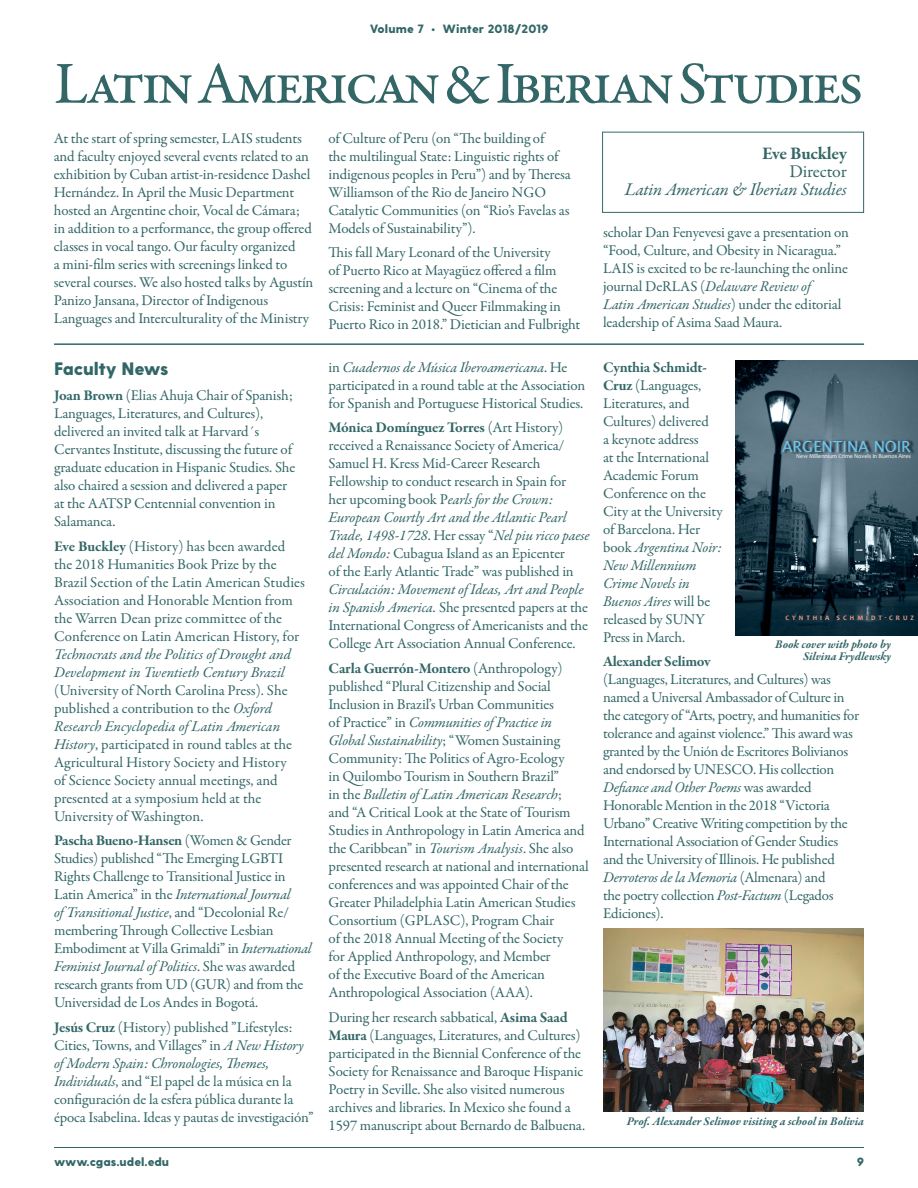
<style>
.page{position:relative;width:918px;height:1188px;background:#fff}
.page>*{position:absolute;margin:0;border:0;box-sizing:border-box;transform-origin:0 0}
.t1{font:500 60px "Garamond Premr Pro";letter-spacing:-.065em;color:#336667}
.t2{font:italic 18px "Garamond Premr Pro";letter-spacing:-.01em;color:#336667}
.t3{font:800 18px "Greycliff CF";letter-spacing:-.01em;color:#336667}
.t4{font:700 18px "Garamond Premr Pro";letter-spacing:-.015em;color:#336667}
.t5{font:18px "Garamond Premr Pro";letter-spacing:-.015em;color:#336667}
.t6{font:15.3px "Lucida Sans Unicode";color:#6bc6f0}
.t7{font:15px/18px "Garamond Premr Pro";letter-spacing:-.01em;color:#336667}
.t8{font:italic 15px/18px "Garamond Premr Pro";letter-spacing:-.005em;color:#336667}
.t9{font:700 15px "Garamond Premr Pro";letter-spacing:-.025em;color:#336667}
.t10{font:italic 700 12px/12px "Garamond Premr Pro";letter-spacing:-.005em;color:#336667;text-align:right}
.t11{font:800 12px "Greycliff CF";color:#336667}
.t12{font:700 6.75px "Candara";letter-spacing:.44em;color:#f7a18f}
.t13{font:6px "Candara";color:#fff}
.s1{font-weight:700}
.s2{font-style:italic}
</style>
<div class="page">
<hr style="left:54px;top:1147px;width:810px;height:1px;background:#336667">
<div style="left:602px;top:132px;width:262px;height:81px;border:1px solid #336667"></div>
<hr style="left:54px;top:343px;width:810px;height:2px;background:#336667">
<img style="left:603px;top:929px;width:261px;height:182px">
<img style="left:735px;top:361px;width:183px;height:275px">
<div style="left:783px;top:439px;width:133px;height:16px;background:#000;opacity:.75"></div>
<p class="t11" style="left:370px;top:21px;width:180px">Volume 7 • Winter 2018/2019</p>
<h1 class="t1" style="left:54px;top:48px;width:812px">Latin American &amp; Iberian Studies</h1>
<p class="t7" style="left:54px;top:129px;width:261px">At the start of spring semester, LAIS students and faculty enjoyed several events related to an exhibition by Cuban artist-in-residence Dashel Hernández. In April the Music Department hosted an Argentine choir, Vocal de Cámara; in addition to a performance, the group offered classes in vocal tango. Our faculty organized<br>a mini-film series with screenings linked to several courses. We also hosted talks by Agustín Panizo Jansana, Director of Indigenous Languages and Interculturality of the Ministry</p>
<p class="t7" style="left:328px;top:129px;width:244px">of Culture of Peru (on “The building of<br>the multilingual State: Linguistic rights of indigenous peoples in Peru”) and by Theresa Williamson of the Rio de Janeiro NGO Catalytic Communities (on “Rio’s Favelas as Models of Sustainability”).</p>
<p class="t7" style="left:328px;top:244px;width:253px">This fall Mary Leonard of the University<br>of Puerto Rico at Mayagüez offered a film screening and a lecture on “Cinema of the Crisis: Feminist and Queer Filmmaking in Puerto Rico in 2018.” Dietician and Fulbright</p>
<p class="t3" style="left:54px;top:358px;width:116px">Faculty News</p>
<p class="t7" style="left:54px;top:387px;width:243px"><span class="s1">Joan Brown</span> (Elias Ahuja Chair of Spanish; Languages, Literatures, and Cultures), delivered an invited talk at Harvard´s Cervantes Institute, discussing the future of graduate education in Hispanic Studies. She also chaired a session and delivered a paper at the AATSP Centennial convention in Salamanca.</p>
<p class="t7" style="left:54px;top:537px;width:252px"><span class="s1">Eve Buckley</span> (History) has been awarded the 2018 Humanities Book Prize by the Brazil Section of the Latin American Studies Association and Honorable Mention from the Warren Dean prize committee of the Conference on Latin American History, for</p>
<p class="t8" style="left:54px;top:646px;width:238px">Technocrats and the Politics of Drought and<br>Development in Twentieth Century Brazil</p>
<p class="t7" style="left:54px;top:681px;width:239px">(University of North Carolina Press). She published a contribution to the <span class="s2">Oxford Research Encyclopedia of Latin American History</span>, participated in round tables at the Agricultural History Society and History of Science Society annual meetings, and presented at a symposium held at the University of Washington.</p>
<p class="t7" style="left:54px;top:832px;width:259px"><span class="s1">Pascha Bueno-Hansen</span> (Women &amp; Gender Studies) published “The Emerging LGBTI Rights Challenge to Transitional Justice in Latin America” in the <span class="s2">International Journal<br>of Transitional Justice</span>, and “Decolonial Re/ membering Through Collective Lesbian Embodiment at Villa Grimaldi” in <span class="s2">International Feminist Journal of Politics</span>. She was awarded research grants from UD (GUR) and from the Universidad de Los Andes in Bogotá.</p>
<p class="t7" style="left:54px;top:1019px;width:261px"><span class="s1">Jesús Cruz</span> (History) published ”Lifestyles:<br>Cities, Towns, and Villages” in <span class="s2">A New History of Modern Spain: Chronologies, Themes, Individuals</span>, and “El papel de la música en la configuración de la esfera pública durante la época Isabelina. Ideas y pautas de investigación”</p>
<p class="t7" style="left:329px;top:358px;width:258px">in <span class="s2">Cuadernos de Música Iberoamericana</span>. He participated in a round table at the Association for Spanish and Portuguese Historical Studies.</p>
<p class="t7" style="left:329px;top:419px;width:262px"><span class="s1">Mónica Domínguez Torres</span> (Art History) received a Renaissance Society of America/ Samuel H. Kress Mid-Career Research Fellowship to conduct research in Spain for<br>her upcoming book P<span class="s2">earls for the Crown:<br>European Courtly Art and the Atlantic Pearl Trade, 1498-1728</span>. Her essay “<span class="s2">Nel piu ricco paese del Mondo:</span> Cubagua Island as an Epicenter<br>of the Early Atlantic Trade” was published in</p>
<p class="t7" style="left:329px;top:581px;width:261px"><span class="s2">Circulación: Movement of Ideas, Art and People in Spanish America.</span> She presented papers at the International Congress of Americanists and the College Art Association Annual Conference.</p>
<p class="t7" style="left:329px;top:660px;width:262px"><span class="s1">Carla Guerrón-Montero</span> (Anthropology) published “Plural Citizenship and Social Inclusion in Brazil’s Urban Communities<br>of Practice” in <span class="s2">Communities of Practice in Global Sustainability</span>; “Women Sustaining Community: The Politics of Agro-Ecology<br>in Quilombo Tourism in Southern Brazil”<br>in the <span class="s2">Bulletin of Latin American Research</span>;<br>and “A Critical Look at the State of Tourism Studies in Anthropology in Latin America and the Caribbean” in <span class="s2">Tourism Analysis</span>. She also presented research at national and international conferences and was appointed Chair of the Greater Philadelphia Latin American Studies Consortium (GPLASC), Program Chair<br>of the 2018 Annual Meeting of the Society<br>for Applied Anthropology, and Member<br>of the Executive Board of the American Anthropological Association (AAA).</p>
<p class="t7" style="left:329px;top:1008px;width:258px">During her research sabbatical, <span class="s1">Asima Saad Maura</span> (Languages, Literatures, and Cultures) participated in the Biennial Conference of the Society for Renaissance and Baroque Hispanic Poetry in Seville. She also visited numerous archives and libraries. In Mexico she found a 1597 manuscript about Bernardo de Balbuena.</p>
<p class="t4" style="left:762px;top:142px;width:86px">Eve Buckley</p>
<p class="t5" style="left:789px;top:160px;width:59px">Director</p>
<p class="t2" style="left:625px;top:178px;width:224px">Latin American &amp; Iberian Studies</p>
<p class="t7" style="left:603px;top:223px;width:248px">scholar Dan Fenyevesi gave a presentation on “Food, Culture, and Obesity in Nicaragua.” LAIS is excited to be re-launching the online journal DeRLAS (<span class="s2">Delaware Review of<br>Latin American Studies</span>) under the editorial leadership of Asima Saad Maura.</p>
<p class="t7" style="left:603px;top:358px;width:121px"><span class="s1">Cynthia Schmidt-<br>Cruz</span> (Languages,<br>Literatures, and<br>Cultures) delivered<br>a keynote address<br>at the International<br>Academic Forum<br>Conference on the<br>City at the University of Barcelona. Her book <span class="s2">Argentina Noir:<br>New Millennium<br>Crime Novels in<br>Buenos Aires</span> will be released by SUNY<br>Press in March.</p>
<p class="t9" style="left:603px;top:652px;width:109px">Alexander Selimov</p>
<p class="t7" style="left:603px;top:671px;width:258px">(Languages, Literatures, and Cultures) was named a Universal Ambassador of Culture in the category of “Arts, poetry, and humanities for tolerance and against violence.” This award was granted by the Unión de Escritores Bolivianos and endorsed by UNESCO. His collection <span class="s2">Defiance and Other Poems</span> was awarded Honorable Mention in the 2018 “Victoria Urbano” Creative Writing competition by the International Association of Gender Studies and the University of Illinois. He published <span class="s2">Derroteros de la Memoria</span> (Almenara) and<br>the poetry collection <span class="s2">Post-Factum</span> (Legados Ediciones).</p>
<p class="t6" style="left:782px;top:434px;width:130px">ARGENTINA NOIR</p>
<p class="t13" style="left:796px;top:452px;width:116px">New Millennium Crime Novels in Buenos Aires</p>
<p class="t12" style="left:785px;top:614px;width:130px">CYNTHIA SCHMIDT-CRUZ</p>
<p class="t10" style="left:775px;top:639px;width:117px">Book cover with photo by<br>Silvina Frydlewsky</p>
<p class="t10" style="left:627px;top:1116px;width:239px">Prof. Alexander Selimov visiting a school in Bolivia</p>
<p class="t11" style="left:54px;top:1155px;width:117px">www.cgas.udel.edu</p>
<p class="t11" style="left:857px;top:1155px;width:8px">9</p>
</div>
